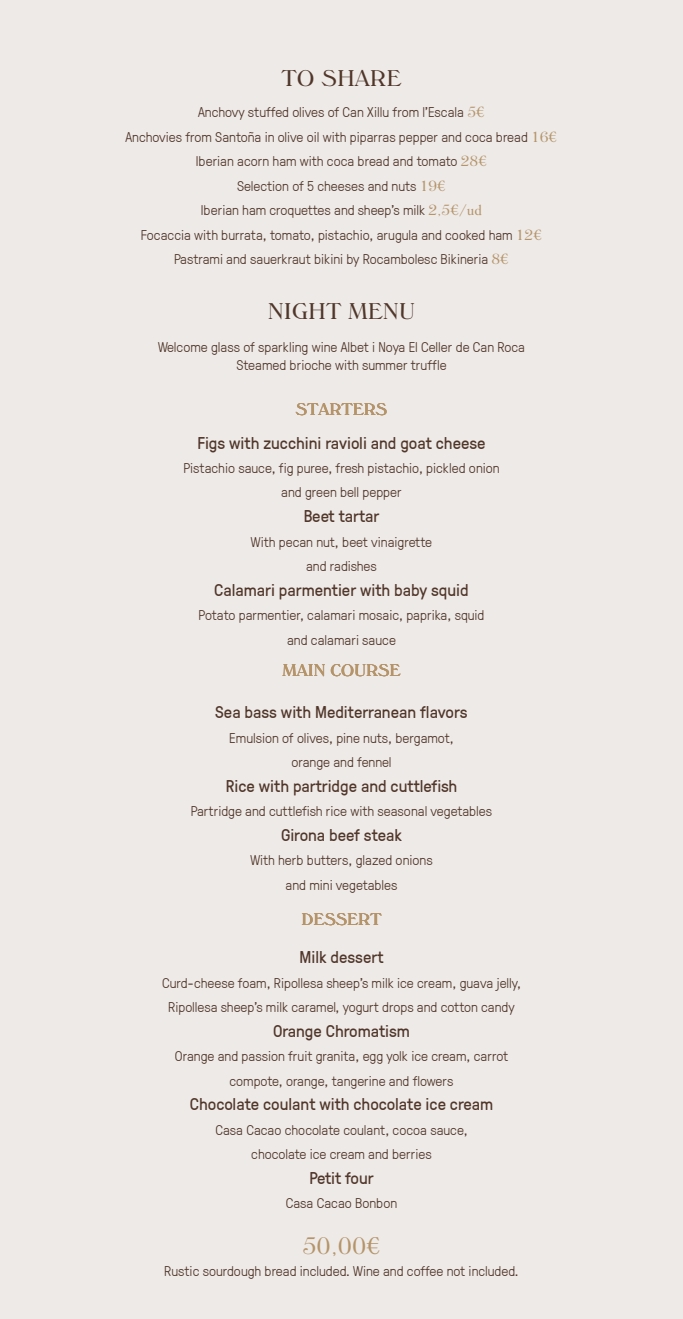
<style>
.page{position:relative;width:683px;height:1319px;background:#fff}
.page>*{position:absolute;margin:0;border:0;box-sizing:border-box;transform-origin:0 0}
.t1{font:300 24.3px "Windsor BT";color:#b5946a}
.t2{font:300 23.2px "Windsor BT";color:#51362a}
.t3{font:17px "GT Pressura";color:#51362a}
.t4{font:300 17px "Windsor BT";color:#b5946a}
.t5{font:300 14.1px/24.5px "GT Pressura";color:#51362a;text-align:center}
.s1{font-family:"Windsor BT";font-size:15px;color:#b5946a}
</style>
<div class="page">
<div style="left:0;top:0;width:683px;height:1318px;background:#eeeae7"></div>
<h2 class="t2" style="left:281px;top:64px;width:121px">TO SHARE</h2>
<p class="t5" style="left:126px;top:99px;width:433px">Anchovy stuffed olives of Can Xillu from l’Escala <span class="s1">5€<br></span>Anchovies from Santoña in olive oil with piparras pepper and coca bread <span class="s1">16€ </span>Iberian acorn ham with coca bread and tomato <span class="s1">28€<br></span>Selection of 5 cheeses and nuts <span class="s1">19€<br></span>Iberian ham croquettes and sheep’s milk <span class="s1">2,5€/ud<br></span>Focaccia with burrata, tomato, pistachio, arugula and cooked ham <span class="s1">12€ </span>Pastrami and sauerkraut bikini by Rocambolesc Bikineria <span class="s1">8€</span></p>
<h2 class="t2" style="left:268px;top:296px;width:149px">NIGHT MENU</h2>
<p class="t5" style="left:158px;top:336px;width:368px;line-height:18.3px">Welcome glass of sparkling wine Albet i Noya El Celler de Can Roca<br>Steamed brioche with summer truffle</p>
<p class="t4" style="left:296px;top:399px;width:93px">STARTERS</p>
<p class="t3" style="left:197px;top:430px;width:290px">Figs with zucchini ravioli and goat cheese</p>
<p class="t5" style="left:183px;top:455px;width:318px">Pistachio sauce, fig puree, fresh pistachio, pickled onion and green bell pepper</p>
<p class="t3" style="left:304px;top:504px;width:77px">Beet tartar</p>
<p class="t5" style="left:251px;top:528px;width:182px">With pecan nut, beet vinaigrette and radishes</p>
<p class="t3" style="left:214px;top:577px;width:256px">Calamari parmentier with baby squid</p>
<p class="t5" style="left:198px;top:602px;width:287px">Potato parmentier, calamari mosaic, paprika, squid and calamari sauce</p>
<p class="t4" style="left:282px;top:660px;width:120px">MAIN COURSE</p>
<p class="t3" style="left:215px;top:699px;width:254px">Sea bass with Mediterranean flavors</p>
<p class="t5" style="left:229px;top:724px;width:226px">Emulsion of olives, pine nuts, bergamot, orange and fennel</p>
<p class="t3" style="left:226px;top:773px;width:233px">Rice with partridge and cuttlefish</p>
<p class="t5" style="left:191px;top:797px;width:302px">Partridge and cuttlefish rice with seasonal vegetables</p>
<p class="t3" style="left:281px;top:822px;width:122px">Girona beef steak</p>
<p class="t5" style="left:250px;top:846px;width:184px">With herb butters, glazed onions and mini vegetables</p>
<p class="t4" style="left:301px;top:908px;width:82px">DESSERT</p>
<p class="t3" style="left:299px;top:944px;width:85px">Milk dessert</p>
<p class="t5" style="left:162px;top:969px;width:360px">Curd-cheese foam, Ripollesa sheep’s milk ice cream, guava jelly,<br>Ripollesa sheep’s milk caramel, yogurt drops and cotton candy</p>
<p class="t3" style="left:273px;top:1018px;width:138px">Orange Chromatism</p>
<p class="t5" style="left:175px;top:1042px;width:335px">Orange and passion fruit granita, egg yolk ice cream, carrot compote, orange, tangerine and flowers</p>
<p class="t3" style="left:190px;top:1091px;width:305px">Chocolate coulant with chocolate ice cream</p>
<p class="t5" style="left:215px;top:1116px;width:254px">Casa Cacao chocolate coulant, cocoa sauce, chocolate ice cream and berries</p>
<p class="t3" style="left:309px;top:1165px;width:66px">Petit four</p>
<p class="t5" style="left:286px;top:1189px;width:113px">Casa Cacao Bonbon</p>
<h1 class="t1" style="left:302px;top:1230px;width:80px">50,00€</h1>
<p class="t5" style="left:164px;top:1257px;width:356px">Rustic sourdough bread included. Wine and coffee not included.</p>
</div>
